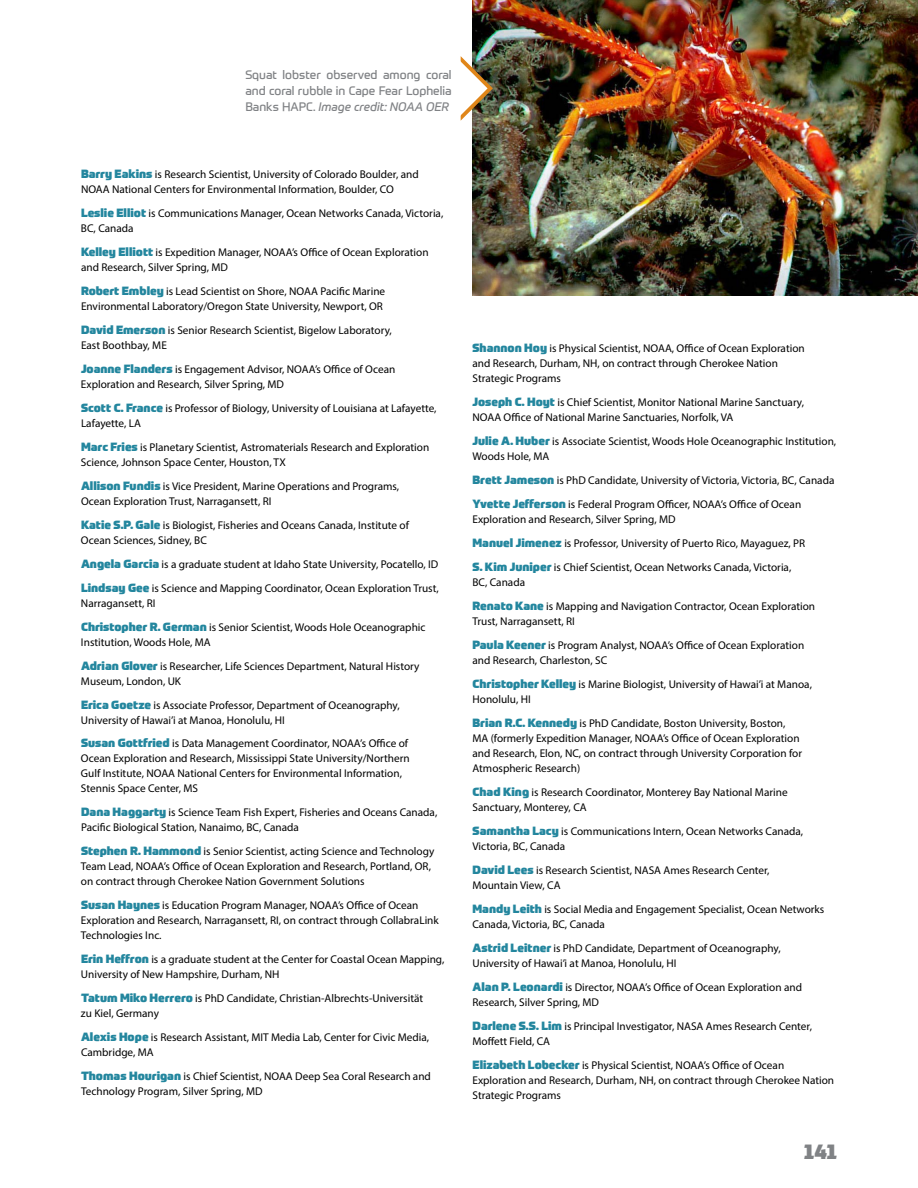
<style>
.page{position:relative;width:918px;height:1188px;background:#fff}
.page>*{position:absolute;margin:0;border:0;box-sizing:border-box;transform-origin:0 0}
.t1{font:900 21px "Prometo";color:#808285}
.t2{font:12px/15.8px "Prometo";color:#808285;text-align:justify}
.t3{font:11.25px/15px "Myriad Pro";color:#000}
.s1{font-style:italic}
.s2{font-family:"Prometo";font-weight:900;font-size:11.7px;color:#23869e}
</style>
<div class="page">
<img style="left:472px;top:0;width:446px;height:295px">
<svg style="left:460px;top:56px;width:33px;height:65px"></svg>
<p class="t2" style="left:245px;top:67px;width:208px">Squat lobster observed among coral and coral rubble in Cape Fear Lophelia Banks HAPC. <span class="s1">Image credit: NOAA OER</span></p>
<p class="t3" style="left:81px;top:167px;width:339px"><span class="s2">Barry Eakins</span> is Research Scientist, University of Colorado Boulder, and<br>NOAA National Centers for Environmental Information, Boulder, CO</p>
<p class="t3" style="left:81px;top:206px;width:364px"><span class="s2">Leslie Elliot</span> is Communications Manager, Ocean Networks Canada, Victoria,<br>BC, Canada</p>
<p class="t3" style="left:81px;top:244px;width:349px"><span class="s2">Kelley Elliott</span> is Expedition Manager, NOAA’s Office of Ocean Exploration and Research, Silver Spring, MD</p>
<p class="t3" style="left:81px;top:283px;width:306px"><span class="s2">Robert Embley</span> is Lead Scientist on Shore, NOAA Pacific Marine<br>Environmental Laboratory/Oregon State University, Newport, OR</p>
<p class="t3" style="left:81px;top:322px;width:312px"><span class="s2">David Emerson</span> is Senior Research Scientist, Bigelow Laboratory,<br>East Boothbay, ME</p>
<p class="t3" style="left:81px;top:361px;width:316px"><span class="s2">Joanne Flanders</span> is Engagement Advisor, NOAA’s Office of Ocean<br>Exploration and Research, Silver Spring, MD</p>
<p class="t3" style="left:81px;top:400px;width:357px"><span class="s2">Scott C. France</span> is Professor of Biology, University of Louisiana at Lafayette,<br>Lafayette, LA</p>
<p class="t3" style="left:81px;top:439px;width:350px"><span class="s2">Marc Fries</span> is Planetary Scientist, Astromaterials Research and Exploration<br>Science, Johnson Space Center, Houston, TX</p>
<p class="t3" style="left:81px;top:478px;width:320px"><span class="s2">Allison Fundis</span> is Vice President, Marine Operations and Programs,<br>Ocean Exploration Trust, Narragansett, RI</p>
<p class="t3" style="left:81px;top:517px;width:330px"><span class="s2">Katie S.P. Gale</span> is Biologist, Fisheries and Oceans Canada, Institute of<br>Ocean Sciences, Sidney, BC</p>
<p class="t3" style="left:81px;top:552px;width:359px;line-height:24px"><span class="s2">Angela Garcia</span> is a graduate student at Idaho State University, Pocatello, ID<br><span class="s2">Lindsay Gee</span> is Science and Mapping Coordinator, Ocean Exploration Trust,</p>
<p class="t3" style="left:81px;top:591px;width:346px;line-height:24px">Narragansett, RI<br><span class="s2">Christopher R. German</span> is Senior Scientist, Woods Hole Oceanographic</p>
<p class="t3" style="left:81px;top:630px;width:340px;line-height:24px">Institution, Woods Hole, MA<br><span class="s2">Adrian Glover</span> is Researcher, Life Sciences Department, Natural History</p>
<p class="t3" style="left:81px;top:669px;width:320px;line-height:24px">Museum, London, UK<br><span class="s2">Erica Goetze</span> is Associate Professor, Department of Oceanography,</p>
<p class="t3" style="left:81px;top:708px;width:329px;line-height:24px">University of Hawai’i at Manoa, Honolulu, HI<br><span class="s2">Susan Gottfried</span> is Data Management Coordinator, NOAA’s Office of</p>
<p class="t3" style="left:81px;top:751px;width:330px">Ocean Exploration and Research, Mississippi State University/Northern<br>Gulf Institute, NOAA National Centers for Environmental Information,<br>Stennis Space Center, MS</p>
<p class="t3" style="left:81px;top:805px;width:358px"><span class="s2">Dana Haggarty</span> is Science Team Fish Expert, Fisheries and Oceans Canada,<br>Pacific Biological Station, Nanaimo, BC, Canada</p>
<p class="t3" style="left:81px;top:844px;width:355px"><span class="s2">Stephen R. Hammond</span> is Senior Scientist, acting Science and Technology<br>Team Lead, NOAA’s Office of Ocean Exploration and Research, Portland, OR, on contract through Cherokee Nation Government Solutions</p>
<p class="t3" style="left:81px;top:898px;width:359px"><span class="s2">Susan Haynes</span> is Education Program Manager, NOAA’s Office of Ocean<br>Exploration and Research, Narragansett, RI, on contract through CollabraLink<br>Technologies Inc.</p>
<p class="t3" style="left:81px;top:952px;width:365px"><span class="s2">Erin Heffron</span> is a graduate student at the Center for Coastal Ocean Mapping,<br>University of New Hampshire, Durham, NH</p>
<p class="t3" style="left:81px;top:991px;width:344px"><span class="s2">Tatum Miko Herrero</span> is PhD Candidate, Christian-Albrechts-Universität zu Kiel, Germany</p>
<p class="t3" style="left:81px;top:1030px;width:350px"><span class="s2">Alexis Hope</span> is Research Assistant, MIT Media Lab, Center for Civic Media,<br>Cambridge, MA</p>
<p class="t3" style="left:81px;top:1069px;width:352px"><span class="s2">Thomas Hourigan</span> is Chief Scientist, NOAA Deep Sea Coral Research and<br>Technology Program, Silver Spring, MD</p>
<p class="t3" style="left:472px;top:341px;width:334px"><span class="s2">Shannon Hoy</span> is Physical Scientist, NOAA, Office of Ocean Exploration and Research, Durham, NH, on contract through Cherokee Nation<br>Strategic Programs</p>
<p class="t3" style="left:472px;top:395px;width:333px"><span class="s2">Joseph C. Hoyt</span> is Chief Scientist, Monitor National Marine Sanctuary,<br>NOAA Office of National Marine Sanctuaries, Norfolk, VA</p>
<p class="t3" style="left:472px;top:434px;width:365px"><span class="s2">Julie A. Huber</span> is Associate Scientist, Woods Hole Oceanographic Institution,<br>Woods Hole, MA</p>
<p class="t3" style="left:472px;top:468px;width:363px;line-height:24px"><span class="s2">Brett Jameson</span> is PhD Candidate, University of Victoria, Victoria, BC, Canada<br><span class="s2">Yvette Jefferson</span> is Federal Program Officer, NOAA’s Office of Ocean</p>
<p class="t3" style="left:472px;top:507px;width:334px;line-height:24px">Exploration and Research, Silver Spring, MD<br><span class="s2">Manuel Jimenez</span> is Professor, University of Puerto Rico, Mayaguez, PR<br><span class="s2">S. Kim Juniper</span> is Chief Scientist, Ocean Networks Canada, Victoria,</p>
<p class="t3" style="left:472px;top:570px;width:344px;line-height:24px">BC, Canada<br><span class="s2">Renato Kane</span> is Mapping and Navigation Contractor, Ocean Exploration</p>
<p class="t3" style="left:472px;top:609px;width:333px;line-height:24px">Trust, Narragansett, RI<br><span class="s2">Paula Keener</span> is Program Analyst, NOAA’s Office of Ocean Exploration</p>
<p class="t3" style="left:472px;top:648px;width:341px;line-height:24px">and Research, Charleston, SC<br><span class="s2">Christopher Kelley</span> is Marine Biologist, University of Hawai’i at Manoa,</p>
<p class="t3" style="left:472px;top:687px;width:314px;line-height:24px">Honolulu, HI<br><span class="s2">Brian R.C. Kennedy</span> is PhD Candidate, Boston University, Boston,</p>
<p class="t3" style="left:473px;top:731px;width:331px">MA (formerly Expedition Manager, NOAA’s Office of Ocean Exploration and Research, Elon, NC, on contract through University Corporation for<br>Atmospheric Research)</p>
<p class="t3" style="left:472px;top:785px;width:317px"><span class="s2">Chad King</span> is Research Coordinator, Monterey Bay National Marine<br>Sanctuary, Monterey, CA</p>
<p class="t3" style="left:472px;top:824px;width:332px"><span class="s2">Samantha Lacy</span> is Communications Intern, Ocean Networks Canada,<br>Victoria, BC, Canada</p>
<p class="t3" style="left:472px;top:863px;width:299px"><span class="s2">David Lees</span> is Research Scientist, NASA Ames Research Center,<br>Mountain View, CA</p>
<p class="t3" style="left:472px;top:901px;width:353px"><span class="s2">Mandy Leith</span> is Social Media and Engagement Specialist, Ocean Networks<br>Canada, Victoria, BC, Canada</p>
<p class="t3" style="left:472px;top:940px;width:310px"><span class="s2">Astrid Leitner</span> is PhD Candidate, Department of Oceanography,<br>University of Hawai’i at Manoa, Honolulu, HI</p>
<p class="t3" style="left:472px;top:979px;width:331px"><span class="s2">Alan P. Leonardi</span> is Director, NOAA’s Office of Ocean Exploration and<br>Research, Silver Spring, MD</p>
<p class="t3" style="left:472px;top:1018px;width:341px"><span class="s2">Darlene S.S. Lim</span> is Principal Investigator, NASA Ames Research Center,<br>Moffett Field, CA</p>
<p class="t3" style="left:472px;top:1057px;width:363px"><span class="s2">Elizabeth Lobecker</span> is Physical Scientist, NOAA’s Office of Ocean<br>Exploration and Research, Durham, NH, on contract through Cherokee Nation<br>Strategic Programs</p>
<h1 class="t1" style="left:804px;top:1138px;width:34px">141</h1>
</div>
